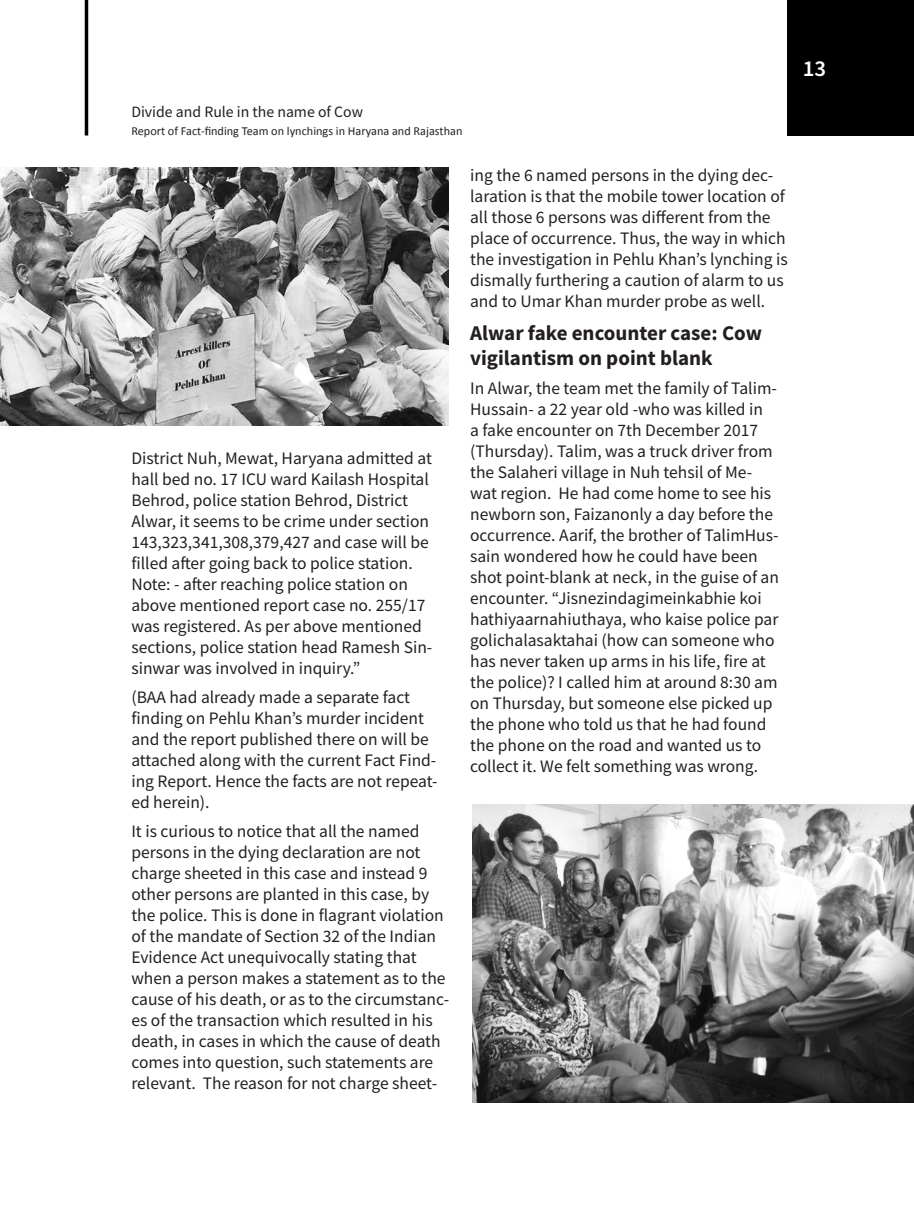
<style>
.page{position:relative;width:914px;height:1229px;background:#fff}
.page>*{position:absolute;margin:0;border:0;box-sizing:border-box;transform-origin:0 0}
.t1{font:600 22.75px "Source Sans Pro";color:#fff}
.t2{font:700 21px/25.2px "Source Sans Pro";color:#231f20}
.t3{font:17.5px/21px "Source Sans Pro";color:#231f20}
.t4{font:15.75px "Source Sans Pro";color:#231f20}
.t5{font:12.25px "Calibri";color:#231f20}
</style>
<div class="page">
<div style="left:788px;top:0;width:126px;height:135px;background:#000"></div>
<hr style="left:85px;top:0;width:3px;height:135px;background:#000">
<img style="left:472px;top:804px;width:442px;height:298px">
<img style="left:0;top:168px;width:448px;height:257px">
<p class="t4" style="left:131px;top:101px;width:233px">Divide and Rule in the name of Cow</p>
<p class="t5" style="left:131px;top:123px;width:332px">Report of Fact-finding Team on lynchings in Haryana and Rajasthan</p>
<p class="t3" style="left:131px;top:447px;width:302px">District Nuh, Mewat, Haryana admitted at hall bed no. 17 ICU ward Kailash Hospital Behrod, police station Behrod, District Alwar, it seems to be crime under section 143,323,341,308,379,427 and case will be filled after going back to police station.<br>Note: - after reaching police station on above mentioned report case no. 255/17 was registered. As per above mentioned sections, police station head Ramesh Sin&shy;sinwar was involved in inquiry.”</p>
<p class="t3" style="left:131px;top:686px;width:308px">(BAA had already made a separate fact finding on Pehlu Khan’s murder incident and the report published there on will be attached along with the current Fact Find&shy;ing Report. Hence the facts are not repeat&shy;ed herein).</p>
<p class="t3" style="left:131px;top:820px;width:319px">It is curious to notice that all the named persons in the dying declaration are not charge sheeted in this case and instead 9 other persons are planted in this case, by the police. This is done in flagrant violation of the mandate of Section 32 of the Indian Evidence Act unequivocally stating that when a person makes a statement as to the cause of his death, or as to the circumstanc&shy;es of the transaction which resulted in his death, in cases in which the cause of death comes into question, such statements are relevant. The reason for not charge sheet-</p>
<p class="t3" style="left:470px;top:165px;width:319px">ing the 6 named persons in the dying dec&shy;laration is that the mobile tower location of all those 6 persons was different from the place of occurrence. Thus, the way in which the investigation in Pehlu Khan’s lynching is dismally furthering a caution of alarm to us and to Umar Khan murder probe as well.</p>
<p class="t2" style="left:470px;top:320px;width:293px">Alwar fake encounter case: Cow vigilantism on point blank</p>
<p class="t3" style="left:470px;top:378px;width:310px">In Alwar, the team met the family of Talim-Hussain- a 22 year old -who was killed in<br>a fake encounter on 7th December 2017 (Thursday). Talim, was a truck driver from the Salaheri village in Nuh tehsil of Me&shy;wat region. He had come home to see his newborn son, Faizanonly a day before the occurrence. Aarif, the brother of TalimHus&shy;sain wondered how he could have been shot point-blank at neck, in the guise of an encounter. “Jisnezindagimeinkabhie koi hathiyaarnahiuthaya, who kaise police par golichalasaktahai (how can someone who has never taken up arms in his life, fire at the police)? I called him at around 8:30 am on Thursday, but someone else picked up the phone who told us that he had found the phone on the road and wanted us to collect it. We felt something was wrong.</p>
<p class="t1" style="left:802px;top:54px;width:25px">13</p>
</div>
